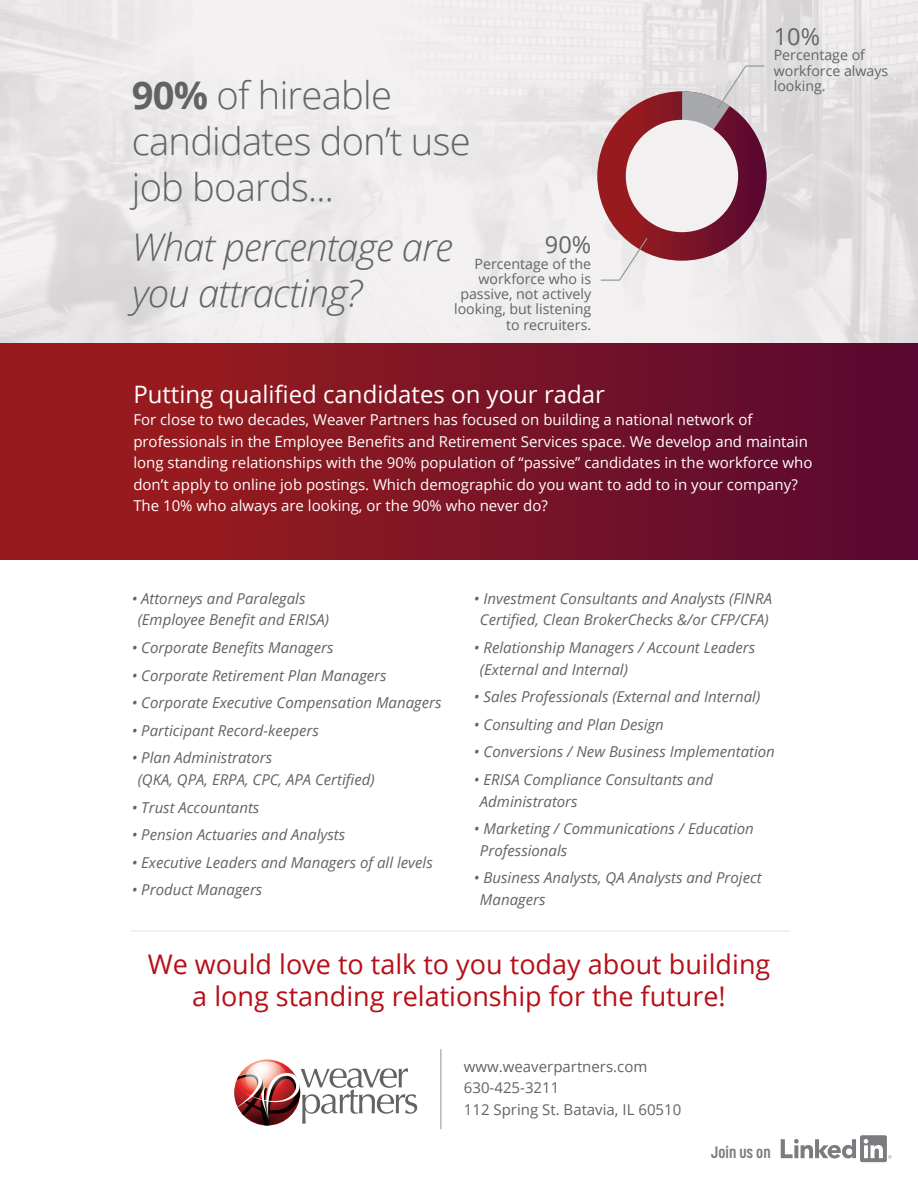
<style>
.page{position:relative;width:918px;height:1188px;background:#fff}
.page>*{position:absolute;margin:0;border:0;box-sizing:border-box;transform-origin:0 0}
.t1{font:300 38.1px/45.8px "Open Sans";letter-spacing:-.02em;color:#636366}
.t2{font:italic 300 38.1px/45.8px "Open Sans";letter-spacing:-.02em;color:#636366}
.t3{font:27px/31.8px "Open Sans";color:#b70f17;text-align:center}
.t4{font:24px "Open Sans";color:#fff}
.t5{font:23.55px "Open Sans";color:#636366}
.t6{font:700 16.5px "Korolev Condensed";color:#7a7c7f}
.t7{font:italic 15px/21.6px "Open Sans";color:#636366}
.t8{font:15px/21.6px "Open Sans";color:#fff}
.t9{font:15px/21.6px "Open Sans";color:#636366}
.t10{font:14.25px/15.3px "Open Sans";color:#636366}
.s1{font-weight:700}
</style>
<div class="page">
<img style="left:0;top:0;width:918px;height:344px">
<svg style="left:597px;top:91px;width:170px;height:170px;background:#851a28"></svg>
<svg style="left:682px;top:65px;width:84px;height:111px;background:#b298a3"></svg>
<svg style="left:600px;top:236px;width:49px;height:45px"></svg>
<div style="left:626px;top:120px;width:112px;height:112px;background:#f2f0f0;border-radius:50%"></div>
<svg style="left:234px;top:1061px;width:183px;height:65px"></svg>
<svg style="left:243px;top:1086px;width:48px;height:39px"></svg>
<hr style="left:440px;top:1049px;width:1px;height:80px;background:#939598">
<div style="left:0;top:344px;width:918px;height:215px;background:linear-gradient(to right,#a11e1b,#590a31)"></div>
<hr style="left:131px;top:930px;width:659px;height:2px;background:#f2f0f0">
<svg style="left:781px;top:1139px;width:75px;height:19px"></svg>
<div style="left:860px;top:1135px;width:27px;height:27px;background:#7a7c7f;border-radius:2px"></div>
<svg style="left:864px;top:1139px;width:28px;height:20px"></svg>
<h1 class="t1" style="left:132px;top:72px;width:340px"><span class="s1">90%</span> of hireable candidates don’t use job boards...</h1>
<h1 class="t2" style="left:132px;top:223px;width:322px">What percentage are you attracting?</h1>
<h3 class="t5" style="left:545px;top:229px;width:48px">90%</h3>
<p class="t10" style="left:454px;top:255px;width:139px;text-align:right">Percentage of the workforce who is passive, not actively looking, but listening to recruiters.</p>
<h3 class="t5" style="left:774px;top:20px;width:48px">10%</h3>
<p class="t10" style="left:774px;top:47px;width:116px">Percentage of workforce always looking.</p>
<h3 class="t4" style="left:133px;top:378px;width:473px">Putting qualified candidates on your radar</h3>
<p class="t8" style="left:133px;top:408px;width:681px">For close to two decades, Weaver Partners has focused on building a national network of professionals in the Employee Benefits and Retirement Services space. We develop and maintain long standing relationships with the 90% population of “passive” candidates in the workforce who don’t apply to online job postings. Which demographic do you want to add to in your company?<br>The 10% who always are looking, or the 90% who never do?</p>
<p class="t7" style="left:138px;top:587px;width:193px;text-indent:-6px">• Attorneys and Paralegals (Employee Benefit and ERISA)</p>
<p class="t7" style="left:132px;top:636px;width:203px">• Corporate Benefits Managers</p>
<p class="t7" style="left:132px;top:664px;width:256px">• Corporate Retirement Plan Managers</p>
<p class="t7" style="left:132px;top:692px;width:311px">• Corporate Executive Compensation Managers</p>
<p class="t7" style="left:132px;top:719px;width:189px">• Participant Record-keepers</p>
<p class="t7" style="left:138px;top:747px;width:239px;text-indent:-6px">• Plan Administrators<br>(QKA, QPA, ERPA, CPC, APA Certified)</p>
<p class="t7" style="left:132px;top:796px;width:129px">• Trust Accountants</p>
<p class="t7" style="left:132px;top:824px;width:215px">• Pension Actuaries and Analysts</p>
<p class="t7" style="left:132px;top:851px;width:303px">• Executive Leaders and Managers of all levels</p>
<p class="t7" style="left:132px;top:879px;width:132px">• Product Managers</p>
<p class="t7" style="left:474px;top:587px;width:300px;text-align:center">• Investment Consultants and Analysts (FINRA<br>Certified, Clean BrokerChecks &amp;/or CFP/CFA)</p>
<p class="t7" style="left:480px;top:636px;width:277px;text-indent:-6px">• Relationship Managers / Account Leaders (External and Internal)</p>
<p class="t7" style="left:474px;top:686px;width:288px">• Sales Professionals (External and Internal)</p>
<p class="t7" style="left:474px;top:713px;width:191px">• Consulting and Plan Design</p>
<p class="t7" style="left:474px;top:741px;width:302px">• Conversions / New Business Implementation</p>
<p class="t7" style="left:480px;top:768px;width:235px;text-indent:-6px">• ERISA Compliance Consultants and<br>Administrators</p>
<p class="t7" style="left:480px;top:818px;width:275px;text-indent:-6px">• Marketing / Communications / Education<br>Professionals</p>
<p class="t7" style="left:480px;top:867px;width:283px;text-indent:-6px">• Business Analysts, QA Analysts and Project<br>Managers</p>
<h2 class="t3" style="left:148px;top:948px;width:624px">We would love to talk to you today about building a long standing relationship for the future!</h2>
<p class="t9" style="left:464px;top:1055px;width:219px">www.weaverpartners.com<br>630-425-3211<br>112 Spring St. Batavia, IL 60510</p>
<p class="t6" style="left:711px;top:1143px;width:61px">Join us on</p>
</div>
